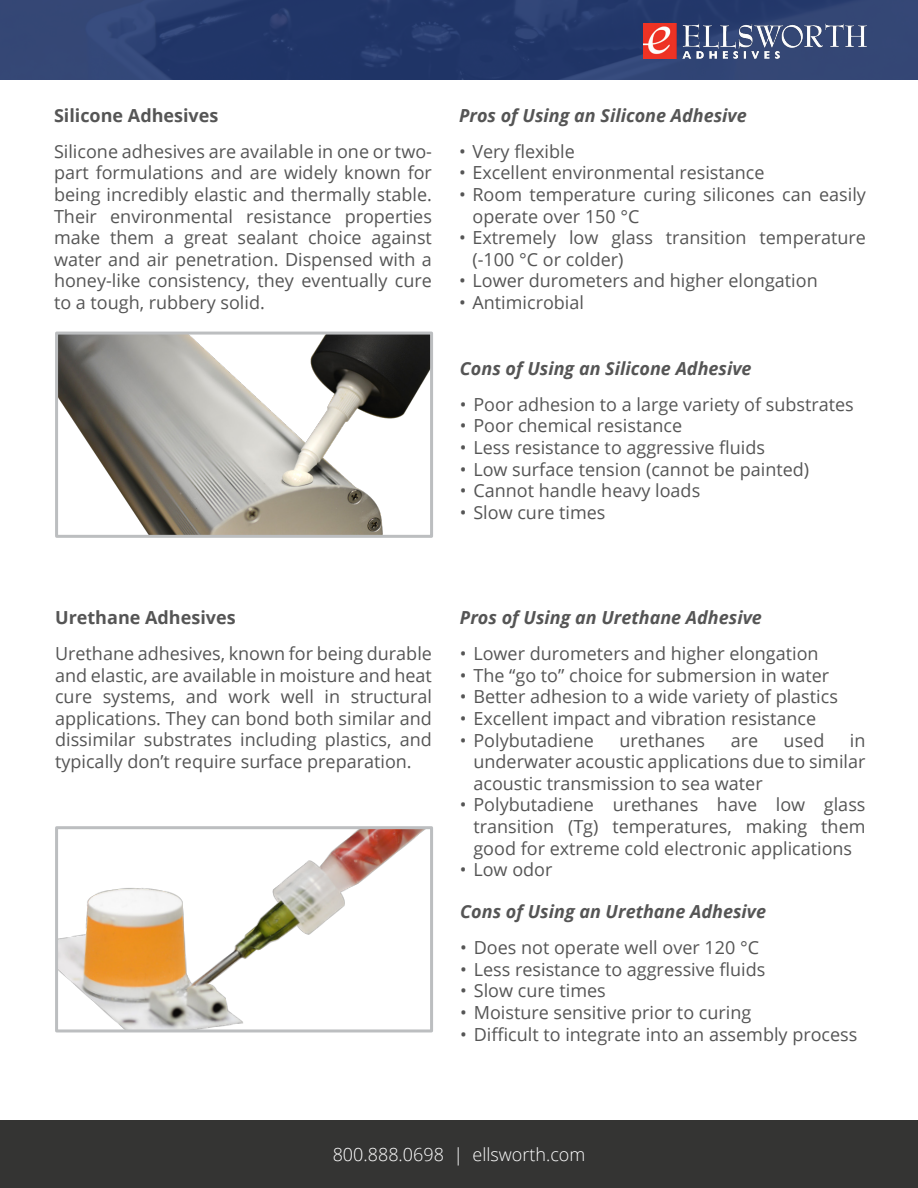
<style>
.page{position:relative;width:918px;height:1188px;background:#fff}
.page>*{position:absolute;margin:0;border:0;box-sizing:border-box;transform-origin:0 0}
.t1{font:18px/21.6px "Open Sans";color:#555;text-align:justify}
.t2{font:italic 700 18px "Open Sans";color:#555}
.t3{font:700 18px "Open Sans";color:#555}
.t4{font:300 18px "Open Sans";color:#fff}
</style>
<div class="page">
<div style="left:0;top:1120px;width:918px;height:68px;background:#343433"></div>
<img style="left:59px;top:336px;width:370px;height:198px">
<div style="left:55px;top:332px;width:378px;height:206px;border:3px solid #bcbec0"></div>
<svg style="left:0;top:0;width:918px;height:80px;background:#293d6e"></svg>
<img style="left:643px;top:24px;width:223px;height:35px">
<img style="left:59px;top:830px;width:366px;height:198px">
<div style="left:55px;top:826px;width:378px;height:206px;border:3px solid #bcbec0"></div>
<p class="t3" style="left:54px;top:103px;width:166px">Silicone Adhesives</p>
<p class="t1" style="left:54px;top:140px;width:380px">Silicone adhesives are available in one or two&shy;part formulations and are widely known for being incredibly elastic and thermally stable.<br>Their environmental resistance properties make them a great sealant choice against water and air penetration. Dispensed with a honey-like consistency, they eventually cure to a tough, rubbery solid.</p>
<p class="t2" style="left:459px;top:103px;width:289px">Pros of Using an Silicone Adhesive</p>
<p class="t1" style="left:459px;top:140px;width:117px">• Very flexible</p>
<p class="t1" style="left:459px;top:162px;width:307px">• Excellent environmental resistance</p>
<p class="t1" style="left:472px;top:183px;width:395px;text-indent:-14px">• Room temperature curing silicones can easily operate over 150 °C</p>
<p class="t1" style="left:472px;top:226px;width:395px;text-indent:-14px">• Extremely low glass transition temperature (-100 °C or colder)</p>
<p class="t1" style="left:459px;top:270px;width:360px">• Lower durometers and higher elongation</p>
<p class="t1" style="left:459px;top:291px;width:127px">• Antimicrobial</p>
<p class="t2" style="left:460px;top:356px;width:293px">Cons of Using an Silicone Adhesive</p>
<p class="t1" style="left:460px;top:393px;width:395px">• Poor adhesion to a large variety of substrates</p>
<p class="t1" style="left:460px;top:415px;width:224px">• Poor chemical resistance</p>
<p class="t1" style="left:460px;top:436px;width:307px">• Less resistance to aggressive fluids</p>
<p class="t1" style="left:460px;top:458px;width:351px">• Low surface tension (cannot be painted)</p>
<p class="t1" style="left:460px;top:479px;width:242px">• Cannot handle heavy loads</p>
<p class="t1" style="left:460px;top:501px;width:147px">• Slow cure times</p>
<p class="t3" style="left:55px;top:605px;width:182px">Urethane Adhesives</p>
<p class="t1" style="left:55px;top:642px;width:378px">Urethane adhesives, known for being durable and elastic, are available in moisture and heat cure systems, and work well in structural applications. They can bond both similar and dissimilar substrates including plastics, and typically don’t require surface preparation.</p>
<p class="t2" style="left:460px;top:605px;width:304px">Pros of Using an Urethane Adhesive</p>
<p class="t1" style="left:460px;top:642px;width:360px">• Lower durometers and higher elongation</p>
<p class="t1" style="left:460px;top:664px;width:371px">• The “go to” choice for submersion in water</p>
<p class="t1" style="left:460px;top:686px;width:380px">• Better adhesion to a wide variety of plastics</p>
<p class="t1" style="left:460px;top:707px;width:358px">• Excellent impact and vibration resistance</p>
<p class="t1" style="left:460px;top:729px;width:136px">• Polybutadiene</p>
<p class="t1" style="left:620px;top:729px;width:87px">urethanes</p>
<p class="t1" style="left:731px;top:729px;width:29px">are</p>
<p class="t1" style="left:784px;top:729px;width:42px">used</p>
<p class="t1" style="left:473px;top:729px;width:394px;text-indent:376px">in underwater acoustic applications due to similar acoustic transmission to sea water</p>
<p class="t1" style="left:473px;top:794px;width:394px;text-indent:-14px">• Polybutadiene urethanes have low glass transition (Tg) temperatures, making them good for extreme cold electronic applications</p>
<p class="t1" style="left:460px;top:858px;width:94px">• Low odor</p>
<p class="t2" style="left:460px;top:899px;width:307px">Cons of Using an Urethane Adhesive</p>
<p class="t1" style="left:460px;top:936px;width:300px">• Does not operate well over 120 °C</p>
<p class="t1" style="left:460px;top:958px;width:307px">• Less resistance to aggressive fluids</p>
<p class="t1" style="left:460px;top:980px;width:147px">• Slow cure times</p>
<p class="t1" style="left:460px;top:1001px;width:293px">• Moisture sensitive prior to curing</p>
<p class="t1" style="left:460px;top:1023px;width:399px">• Difficult to integrate into an assembly process</p>
<p class="t4" style="left:333px;top:1142px;width:254px">800.888.0698 | ellsworth.com</p>
</div>
